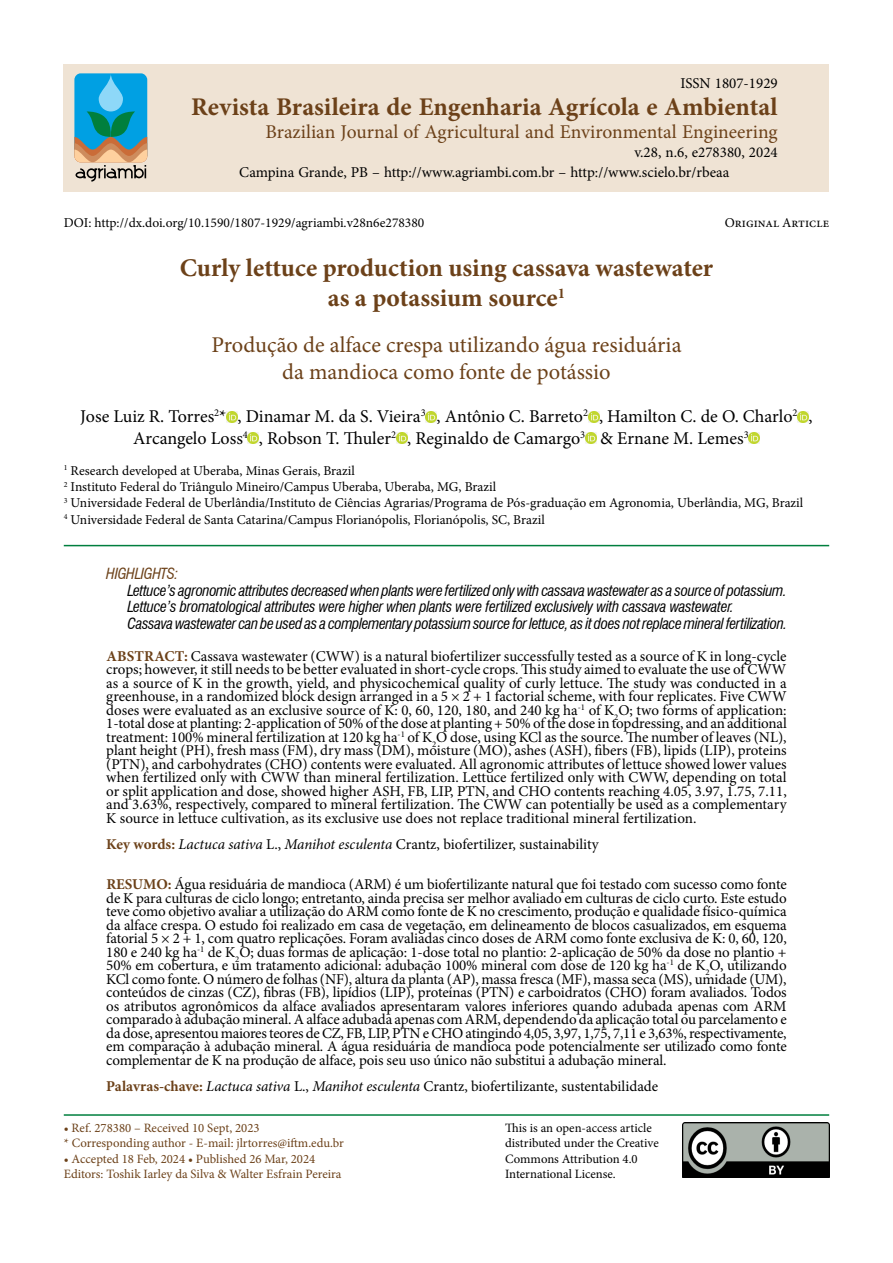
<style>
.page{position:relative;width:893px;height:1263px;background:#fff}
.page>*{position:absolute;margin:0;border:0;box-sizing:border-box;transform-origin:0 0}
.t1{font:700 25.5px/30.6px "Minion Pro";letter-spacing:-.005em;color:#6c4119;text-align:center}
.t2{font:22.5px/27px "Minion Pro";color:#6c4119;text-align:center}
.t3{font:19.5px "Minion Pro";color:#6c4119}
.t4{font:18px/21.6px "Minion Pro";color:#000}
.t5{font:15px/13.5px "Minion Pro";letter-spacing:-.005em;color:#000;text-align:justify}
.t6{font:italic condensed 15px/16.5px "Swiss 721 BT";letter-spacing:-.025em;color:#000}
.t7{font:italic condensed 15px "Swiss 721 BT";letter-spacing:-.02em;color:#6c4119}
.t8{font:13.5px/16.2px "Minion Pro";color:#000}
.t9{font:12.75px/15.3px "Minion Pro";color:#6c4119}
.t10{font:12.75px/15.3px "Minion Pro";letter-spacing:-.005em;color:#000}
.s1{font-weight:700;color:#6c4119}
.s2{font-style:italic}
</style>
<div class="page">
<div style="left:64px;top:64px;width:765px;height:127px;background:#efe3d4"></div>
<img style="left:682px;top:1123px;width:147px;height:55px">
<svg style="left:74px;top:73px;width:73px;height:109px;background:#53a2b4"></svg>
<hr style="left:64px;top:1114px;width:765px;height:2px;background:#007f3e">
<svg style="left:227px;top:411px;width:10px;height:11px"></svg>
<svg style="left:426px;top:411px;width:11px;height:11px"></svg>
<svg style="left:588px;top:411px;width:11px;height:11px"></svg>
<svg style="left:798px;top:411px;width:11px;height:11px"></svg>
<svg style="left:248px;top:433px;width:11px;height:11px"></svg>
<svg style="left:396px;top:433px;width:11px;height:11px"></svg>
<svg style="left:585px;top:433px;width:11px;height:11px"></svg>
<svg style="left:749px;top:433px;width:11px;height:11px"></svg>
<hr style="left:64px;top:545px;width:765px;height:1px;background:#007f3e">
<p class="t5" style="left:680px;top:77px;width:99px">ISSN 1807-1929</p>
<h1 class="t1" style="left:191px;top:91px;width:588px">Revista Brasileira de Engenharia Agrícola e Ambiental</h1>
<h3 class="t3" style="left:265px;top:119px;width:514px">Brazilian Journal of Agricultural and Environmental Engineering</h3>
<p class="t5" style="left:634px;top:146px;width:145px">v.28, n.6, e278380, 2024</p>
<p class="t5" style="left:239px;top:165px;width:492px">Campina Grande, PB – http://www.agriambi.com.br – http://www.scielo.br/rbeaa</p>
<p class="t8" style="left:64px;top:215px;width:362px">DOI: http://dx.doi.org/10.1590/1807-1929/agriambi.v28n6e278380</p>
<h1 class="t1" style="left:180px;top:252px;width:535px">Curly lettuce production using cassava wastewater as a potassium source<sup>1</sup></h1>
<p class="t8" style="left:725px;top:215px;width:106px">Original Article</p>
<h2 class="t2" style="left:211px;top:332px;width:472px">Produção de alface crespa utilizando água residuária da mandioca como fonte de potássio</h2>
<p class="t4" style="left:133px;top:406px;width:681px;text-indent:-53px">Jose Luiz R. Torres<sup>2</sup>* , Dinamar M. da S. Vieira<sup>3</sup> , Antônio C. Barreto<sup>2</sup> , Hamilton C. de O. Charlo<sup>2</sup> ,<br>Arcangelo Loss<sup>4</sup> , Robson T. Thuler<sup>2</sup> , Reginaldo de Camargo<sup>3</sup> &amp; Ernane M. Lemes<sup>3</sup></p>
<p class="t8" style="left:64px;top:463px;width:741px"><sup>1</sup> Research developed at Uberaba, Minas Gerais, Brazil<br><sup>2</sup> Instituto Federal do Triângulo Mineiro/Campus Uberaba, Uberaba, MG, Brazil<br><sup>3</sup> Universidade Federal de Uberlândia/Instituto de Ciências Agrarias/Programa de Pós-graduação em Agronomia, Uberlândia, MG, Brazil <sup>4</sup> Universidade Federal de Santa Catarina/Campus Florianópolis, Florianópolis, SC, Brazil</p>
<p class="t7" style="left:106px;top:564px;width:73px">HIGHLIGHTS:</p>
<p class="t6" style="left:128px;top:582px;width:661px">Lettuce’s agronomic attributes decreased when plants were fertilized only with cassava wastewater as a source of potassium.<br>Lettuce’s bromatological attributes were higher when plants were fertilized exclusively with cassava wastewater.<br>Cassava wastewater can be used as a complementary potassium source for lettuce, as it does not replace mineral fertilization.</p>
<p class="t5" style="left:106px;top:649px;width:682px"><span class="s1">ABSTRACT:</span> Cassava wastewater (CWW) is a natural biofertilizer successfully tested as a source of K in long-cycle crops; however, it still needs to be better evaluated in short-cycle crops. This study aimed to evaluate the use of CWW as a source of K in the growth, yield, and physicochemical quality of curly lettuce. The study was conducted in a greenhouse, in a randomized block design arranged in a 5 × 2 + 1 factorial scheme, with four replicates. Five CWW doses were evaluated as an exclusive source of K: 0, 60, 120, 180, and 240 kg ha<sup>-1</sup> of K<sub>2</sub>O; two forms of application:<br>1-total dose at planting: 2-application of 50% of the dose at planting + 50% of the dose in topdressing, and an additional treatment: 100% mineral fertilization at 120 kg ha<sup>-1</sup> of K<sub>2</sub>O dose, using KCl as the source. The number of leaves (NL), plant height (PH), fresh mass (FM), dry mass (DM), moisture (MO), ashes (ASH), fibers (FB), lipids (LIP), proteins (PTN), and carbohydrates (CHO) contents were evaluated. All agronomic attributes of lettuce showed lower values when fertilized only with CWW than mineral fertilization. Lettuce fertilized only with CWW, depending on total or split application and dose, showed higher ASH, FB, LIP, PTN, and CHO contents reaching 4.05, 3.97, 1.75, 7.11, and 3.63%, respectively, compared to mineral fertilization. The CWW can potentially be used as a complementary K source in lettuce cultivation, as its exclusive use does not replace traditional mineral fertilization.</p>
<p class="t5" style="left:106px;top:837px;width:494px"><span class="s1">Key words:</span> <span class="s2">Lactuca sativa</span> L., <span class="s2">Manihot esculenta</span> Crantz, biofertilizer, sustainability</p>
<p class="t5" style="left:106px;top:878px;width:682px"><span class="s1">RESUMO:</span> Água residuária de mandioca (ARM) é um biofertilizante natural que foi testado com sucesso como fonte de K para culturas de ciclo longo; entretanto, ainda precisa ser melhor avaliado em culturas de ciclo curto. Este estudo teve como objetivo avaliar a utilização do ARM como fonte de K no crescimento, produção e qualidade físico-química da alface crespa. O estudo foi realizado em casa de vegetação, em delineamento de blocos casualizados, em esquema fatorial 5 × 2 + 1, com quatro replicações. Foram avaliadas cinco doses de ARM como fonte exclusiva de K: 0, 60, 120, 180 e 240 kg ha<sup>-1</sup> de K<sub>2</sub>O; duas formas de aplicação: 1-dose total no plantio: 2-aplicação de 50% da dose no plantio + 50% em cobertura, e um tratamento adicional: adubação 100% mineral com dose de 120 kg ha<sup>-1</sup> de K<sub>2</sub>O, utilizando KCl como fonte. O número de folhas (NF), altura da planta (AP), massa fresca (MF), massa seca (MS), umidade (UM), conteúdos de cinzas (CZ), fibras (FB), lipídios (LIP), proteínas (PTN) e carboidratos (CHO) foram avaliados. Todos os atributos agronômicos da alface avaliados apresentaram valores inferiores quando adubada apenas com ARM comparado à adubação mineral. A alface adubada apenas com ARM, dependendo da aplicação total ou parcelamento e da dose, apresentou maiores teores de CZ, FB, LIP, PTN e CHO atingindo 4,05, 3,97, 1,75, 7,11 e 3,63%, respectivamente, em comparação à adubação mineral. A água residuária de mandioca pode potencialmente ser utilizado como fonte complementar de K na produção de alface, pois seu uso único não substitui a adubação mineral.</p>
<p class="t5" style="left:106px;top:1080px;width:553px"><span class="s1">Palavras-chave:</span> <span class="s2">Lactuca sativa</span> L., <span class="s2">Manihot esculenta</span> Crantz, biofertilizante, sustentabilidade</p>
<p class="t9" style="left:64px;top:1120px;width:282px">• Ref. 278380 – Received 10 Sept, 2023<br>* Corresponding author - E-mail: jlrtorres@iftm.edu.br</p>
<p class="t9" style="left:64px;top:1151px;width:279px">• Accepted 18 Feb, 2024 • Published 26 Mar, 2024<br>Editors: Toshik Iarley da Silva &amp; Walter Esfrain Pereira</p>
<p class="t10" style="left:505px;top:1120px;width:155px">This is an open-access article distributed under the Creative<br>Commons Attribution 4.0<br>International License.</p>
</div>
